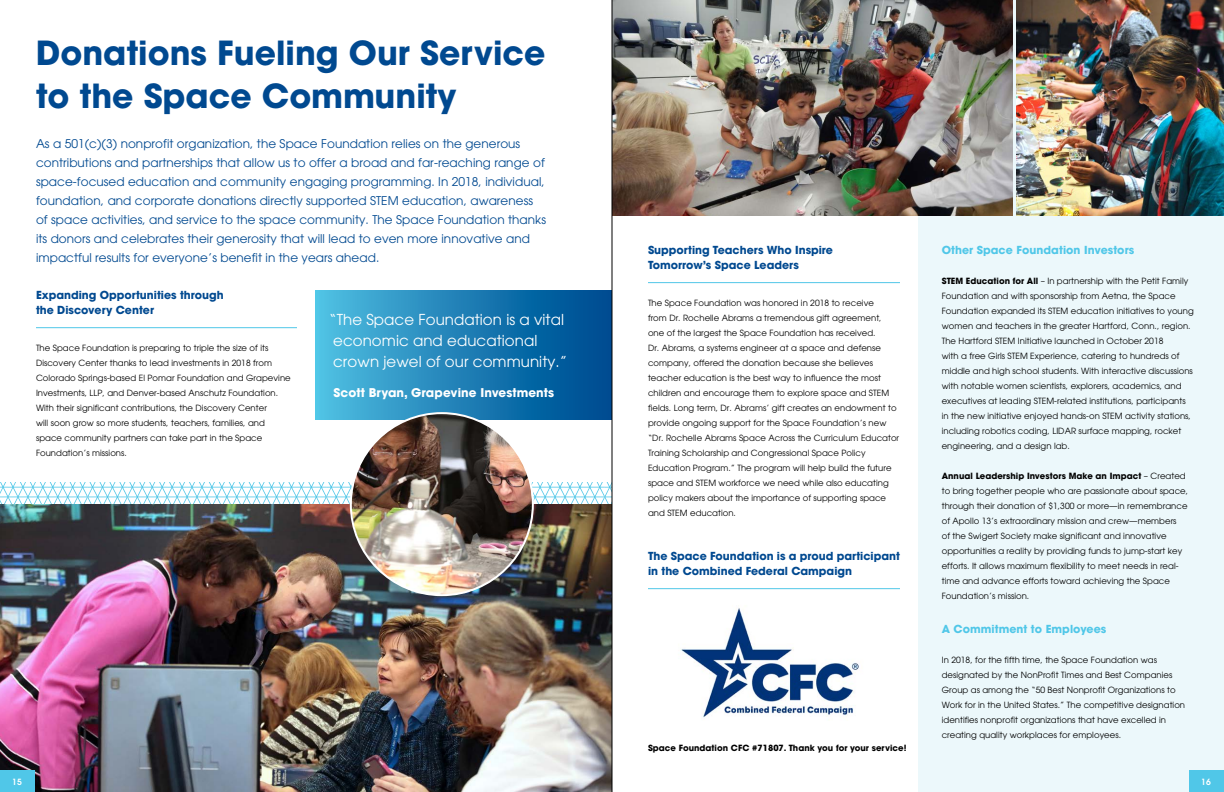
<style>
.page{position:relative;width:1224px;height:792px;background:#fff}
.page>*{position:absolute;margin:0;border:0;box-sizing:border-box;transform-origin:0 0}
.t1{font:700 33px/43px "Avant Garde";color:#004990}
.t2{font:15px/21px "Avant Garde";letter-spacing:.005em;color:#fff}
.t3{font:12px/19px "Avant Garde";letter-spacing:.005em;color:#004990}
.t4{font:700 12px "Avant Garde";letter-spacing:.005em;color:#fff}
.t5{font:700 11px/15px "Avant Garde";color:#004990}
.t6{font:700 11px "Avant Garde";letter-spacing:.005em;color:#50c7e8}
.t7{font:8.5px/15px "Avant Garde";letter-spacing:.005em;color:#000}
.t8{font:700 8.5px "Avant Garde";letter-spacing:.005em;color:#000}
.t9{font:600 8.5px "Avant Garde";color:#fff}
.s1{font-weight:700}
</style>
<div class="page">
<div style="left:315px;top:290px;width:297px;height:130px;background:linear-gradient(to right,#4fbfe2,#00458d)"></div>
<img style="left:0;top:504px;width:612px;height:288px">
<img style="left:657px;top:589px;width:228px;height:129px">
<div style="left:918px;top:0;width:306px;height:792px;background:#ecf8fb"></div>
<hr style="left:36px;top:327px;width:261px;height:1px;background:#50c7e8">
<hr style="left:648px;top:588px;width:252px;height:1px;background:#50c7e8">
<img style="left:1016px;top:0;width:208px;height:215px">
<img style="left:613px;top:0;width:399px;height:215px">
<hr style="left:648px;top:282px;width:252px;height:1px;background:#50c7e8">
<svg style="left:0;top:483px;width:612px;height:21px"></svg>
<img style="left:351px;top:413px;width:181px;height:183px">
<hr style="left:612px;top:0;width:1px;height:792px;background:#000">
<div style="left:0;top:771px;width:35px;height:21px;background:#50c7e8"></div>
<div style="left:1189px;top:771px;width:35px;height:21px;background:#50c7e8"></div>
<h1 class="t1" style="left:36px;top:31px;width:511px">Donations Fueling Our Service to the Space Community</h1>
<p class="t3" style="left:36px;top:135px;width:512px">As a 501(c)(3) nonprofit organization, the Space Foundation relies on the generous contributions and partnerships that allow us to offer a broad and far-reaching range of space-focused education and community engaging programming. In 2018, individual, foundation, and corporate donations directly supported STEM education, awareness of space activities, and service to the space community. The Space Foundation thanks its donors and celebrates their generosity that will lead to even more innovative and impactful results for everyone’s benefit in the years ahead.</p>
<p class="t5" style="left:36px;top:287px;width:189px">Expanding Opportunities through the Discovery Center</p>
<p class="t7" style="left:36px;top:341px;width:256px">The Space Foundation is preparing to triple the size of its Discovery Center thanks to lead investments in 2018 from Colorado Springs-based El Pomar Foundation and Grapevine Investments, LLP, and Denver-based Anschutz Foundation.<br>With their significant contributions, the Discovery Center<br>will soon grow so more students, teachers, families, and space community partners can take part in the Space Foundation’s missions.</p>
<h2 class="t2" style="left:329px;top:309px;width:240px">“The Space Foundation is a vital economic and educational crown jewel of our community.”</h2>
<h3 class="t4" style="left:334px;top:384px;width:222px">Scott Bryan, Grapevine Investments</h3>
<p class="t5" style="left:648px;top:242px;width:187px">Supporting Teachers Who Inspire<br>Tomorrow’s Space Leaders</p>
<p class="t7" style="left:648px;top:296px;width:253px">The Space Foundation was honored in 2018 to receive<br>from Dr. Rochelle Abrams a tremendous gift agreement, one of the largest the Space Foundation has received.<br>Dr. Abrams, a systems engineer at a space and defense company, offered the donation because she believes teacher education is the best way to influence the most children and encourage them to explore space and STEM fields. Long term, Dr. Abrams’ gift creates an endowment to provide ongoing support for the Space Foundation’s new “Dr. Rochelle Abrams Space Across the Curriculum Educator Training Scholarship and Congressional Space Policy Education Program.” The program will help build the future space and STEM workforce we need while also educating policy makers about the importance of supporting space and STEM education.</p>
<p class="t5" style="left:648px;top:548px;width:253px">The Space Foundation is a proud participant in the Combined Federal Campaign</p>
<p class="t8" style="left:648px;top:743px;width:260px">Space Foundation CFC #71807. Thank you for your service!</p>
<p class="t6" style="left:942px;top:242px;width:194px">Other Space Foundation Investors</p>
<p class="t7" style="left:942px;top:273px;width:254px"><span class="s1">STEM Education for All</span> – In partnership with the Petit Family Foundation and with sponsorship from Aetna, the Space Foundation expanded its STEM education initiatives to young women and teachers in the greater Hartford, Conn., region.<br>The Hartford STEM Initiative launched in October 2018<br>with a free Girls STEM Experience, catering to hundreds of middle and high school students. With interactive discussions with notable women scientists, explorers, academics, and executives at leading STEM-related institutions, participants in the new initiative enjoyed hands-on STEM activity stations, including robotics coding, LIDAR surface mapping, rocket engineering, and a design lab.</p>
<p class="t7" style="left:942px;top:468px;width:248px"><span class="s1">Annual Leadership Investors Make an Impact</span> – Created to bring together people who are passionate about space, through their donation of $1,300 or more—in remembrance of Apollo 13’s extraordinary mission and crew—members<br>of the Swigert Society make significant and innovative opportunities a reality by providing funds to jump-start key efforts. It allows maximum flexibility to meet needs in real&shy;time and advance efforts toward achieving the Space Foundation’s mission.</p>
<p class="t6" style="left:942px;top:622px;width:166px">A Commitment to Employees</p>
<p class="t7" style="left:942px;top:653px;width:245px">In 2018, for the fifth time, the Space Foundation was designated by the NonProfit Times and Best Companies Group as among the “50 Best Nonprofit Organizations to Work for in the United States.” The competitive designation identifies nonprofit organizations that have excelled in creating quality workplaces for employees.</p>
<p class="t9" style="left:12px;top:777px;width:11px">15</p>
<p class="t9" style="left:1201px;top:777px;width:11px">16</p>
</div>
